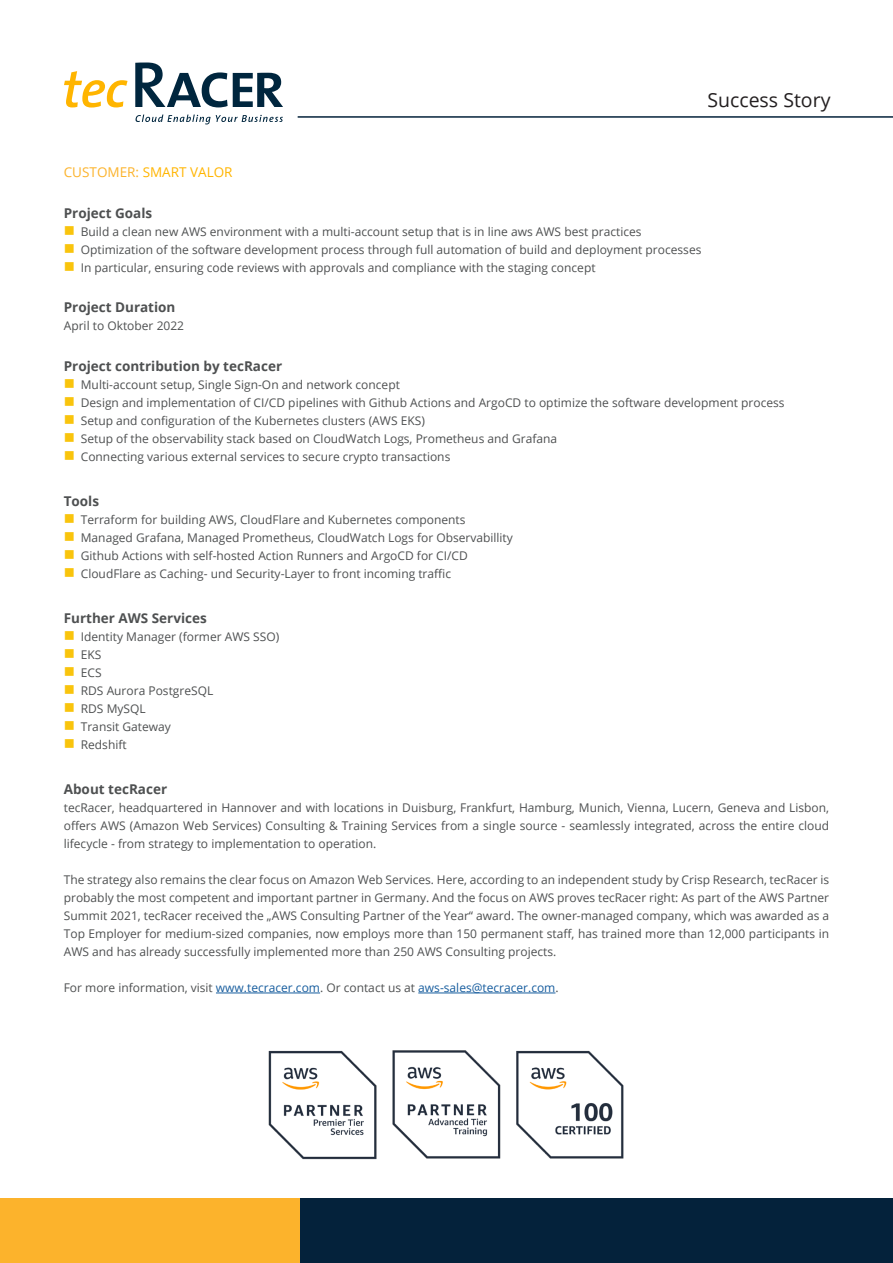
<style>
.page{position:relative;width:893px;height:1263px;background:#fff}
.page>*{position:absolute;margin:0;border:0;box-sizing:border-box;transform-origin:0 0}
.t1{font:19.5px "Open Sans";color:#231f20}
.Copy{font:700 13.5px "Open Sans";color:#4e5051}
.Copy-2{font:13.5px "Open Sans";color:#ffb500}
.Copy-3{font:12px/18px "Open Sans";color:#4e5051;text-align:justify}
.s1{color:#fcb32c}
.s2{color:#175d9e}
</style>
<div class="page">
<svg style="left:64px;top:71px;width:64px;height:37px"></svg>
<svg style="left:135px;top:63px;width:148px;height:44px"></svg>
<svg style="left:136px;top:115px;width:147px;height:9px"></svg>
<div style="left:0;top:1198px;width:301px;height:65px;background:#fcb32c"></div>
<div style="left:301px;top:1198px;width:592px;height:65px;background:#04223b"></div>
<hr style="left:298px;top:116px;width:595px;height:2px;background:#04223b">
<hr style="left:216px;top:993px;width:104px;height:1px;background:#175d9e">
<hr style="left:418px;top:993px;width:137px;height:1px;background:#175d9e">
<img style="left:268px;top:1050px;width:356px;height:110px">
<h1 class="t1" style="left:707px;top:87px;width:125px">Success Story</h1>
<p class="Copy-2" style="left:64px;top:163px;width:170px"><span class="s1">CUSTOMER:</span> SMART VALOR</p>
<p class="Copy" style="left:64px;top:204px;width:90px">Project Goals</p>
<p class="Copy-3" style="left:81px;top:222px;width:562px">Build a clean new AWS environment with a multi-account setup that is in line aws AWS best practices</p>
<p class="Copy-3" style="left:81px;top:240px;width:622px">Optimization of the software development process through full automation of build and deployment processes</p>
<p class="Copy-3" style="left:81px;top:258px;width:516px">In particular, ensuring code reviews with approvals and compliance with the staging concept</p>
<p class="Copy" style="left:64px;top:298px;width:113px">Project Duration</p>
<p class="Copy-3" style="left:64px;top:317px;width:122px">April to Oktober 2022</p>
<p class="Copy" style="left:64px;top:357px;width:220px">Project contribution by tecRacer</p>
<p class="Copy-3" style="left:81px;top:375px;width:321px">Multi-account setup, Single Sign-On and network concept</p>
<p class="Copy-3" style="left:81px;top:393px;width:705px">Design and implementation of CI/CD pipelines with Github Actions and ArgoCD to optimize the software development process</p>
<p class="Copy-3" style="left:81px;top:411px;width:346px">Setup and configuration of the Kubernetes clusters (AWS EKS)</p>
<p class="Copy-3" style="left:81px;top:429px;width:478px">Setup of the observability stack based on CloudWatch Logs, Prometheus and Grafana</p>
<p class="Copy-3" style="left:81px;top:447px;width:371px">Connecting various external services to secure crypto transactions</p>
<p class="Copy" style="left:64px;top:492px;width:37px">Tools</p>
<p class="Copy-3" style="left:81px;top:510px;width:386px">Terraform for building AWS, CloudFlare and Kubernetes components</p>
<p class="Copy-3" style="left:81px;top:528px;width:434px">Managed Grafana, Managed Prometheus, CloudWatch Logs for Observabillity</p>
<p class="Copy-3" style="left:81px;top:546px;width:389px">Github Actions with self-hosted Action Runners and ArgoCD for CI/CD</p>
<p class="Copy-3" style="left:81px;top:564px;width:372px">CloudFlare as Caching- und Security-Layer to front incoming traffic</p>
<p class="Copy" style="left:64px;top:609px;width:145px">Further AWS Services</p>
<p class="Copy-3" style="left:81px;top:627px;width:200px">Identity Manager (former AWS SSO)</p>
<p class="Copy-3" style="left:81px;top:645px;width:22px">EKS</p>
<p class="Copy-3" style="left:81px;top:663px;width:22px">ECS</p>
<p class="Copy-3" style="left:81px;top:681px;width:134px">RDS Aurora PostgreSQL</p>
<p class="Copy-3" style="left:81px;top:699px;width:66px">RDS MySQL</p>
<p class="Copy-3" style="left:81px;top:717px;width:92px">Transit Gateway</p>
<p class="Copy-3" style="left:81px;top:735px;width:47px">Redshift</p>
<p class="Copy" style="left:64px;top:780px;width:105px">About tecRacer</p>
<p class="Copy-3" style="left:64px;top:798px;width:767px">tecRacer, headquartered in Hannover and with locations in Duisburg, Frankfurt, Hamburg, Munich, Vienna, Lucern, Geneva and Lisbon, offers AWS (Amazon Web Services) Consulting &amp; Training Services from a single source - seamlessly integrated, across the entire cloud lifecycle - from strategy to implementation to operation.</p>
<p class="Copy-3" style="left:64px;top:870px;width:767px">The strategy also remains the clear focus on Amazon Web Services. Here, according to an independent study by Crisp Research, tecRacer is probably the most competent and important partner in Germany. And the focus on AWS proves tecRacer right: As part of the AWS Partner Summit 2021, tecRacer received the „AWS Consulting Partner of the Year“ award. The owner-managed company, which was awarded as a Top Employer for medium-sized companies, now employs more than 150 permanent staff, has trained more than 12,000 participants in AWS and has already successfully implemented more than 250 AWS Consulting projects.</p>
<p class="Copy-3" style="left:64px;top:978px;width:496px">For more information, visit <span class="s2">www.tecracer.com</span>. Or contact us at <span class="s2">aws-sales@tecracer.com</span>.</p>
</div>
